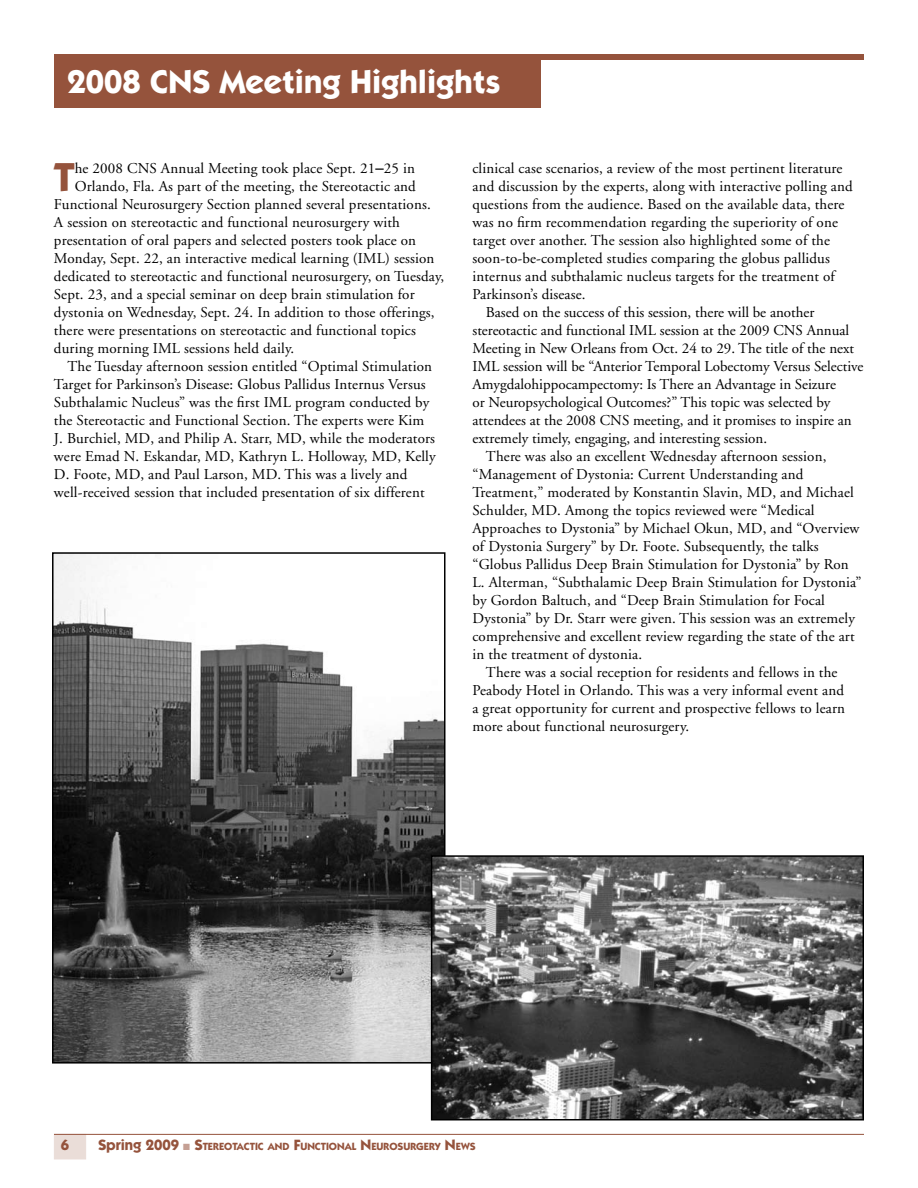
<style>
.page{position:relative;width:918px;height:1188px;background:#fff}
.page>*{position:absolute;margin:0;border:0;box-sizing:border-box;transform-origin:0 0}
.t1{font:700 40.65px "Itc Kabel";color:#95533c}
.t2{font:700 33px "Itc Kabel";color:#fff}
.t3{font:15px "Adobe Garamond";letter-spacing:.01em;color:#000}
.t4{font:700 15px "Itc Kabel";color:#95533c}
.t5{font:700 10.5px "Itc Kabel";color:#95533c}
.s1{font-family:"Arial"}
.s2{font-size:15px}
</style>
<div class="page">
<div style="left:54px;top:1134px;width:32px;height:25px;background:#eaddd8"></div>
<hr style="left:54px;top:1134px;width:810px;height:1px;background:#95533c">
<div style="left:54px;top:54px;width:810px;height:6px;background:#95533c"></div>
<div style="left:54px;top:54px;width:486px;height:53px;background:#95533c"></div>
<img style="left:55px;top:555px;width:388px;height:506px">
<div style="left:52px;top:552px;width:394px;height:512px;border:2px solid #000"></div>
<img style="left:434px;top:858px;width:427px;height:259px">
<div style="left:431px;top:855px;width:433px;height:265px;border:2px solid #000"></div>
<h2 class="t2" style="left:68px;top:62px;width:434px">2008 CNS Meeting Highlights</h2>
<h1 class="t1" style="left:54px;top:152px;width:22px">T</h1>
<p class="t3" style="left:75px;top:160px;width:342px">he 2008 CNS Annual Meeting took place Sept. 21<span class="s1">–</span>25 in</p>
<p class="t3" style="left:75px;top:178px;width:343px">Orlando, Fla. As part of the meeting, the Stereotactic and</p>
<p class="t3" style="left:54px;top:196px;width:378px">Functional Neurosurgery Section planned several presentations.</p>
<p class="t3" style="left:54px;top:214px;width:347px">A session on stereotactic and functional neurosurgery with</p>
<p class="t3" style="left:54px;top:232px;width:364px">presentation of oral papers and selected posters took place on</p>
<p class="t3" style="left:54px;top:250px;width:382px">Monday, Sept. 22, an interactive medical learning (IML) session</p>
<p class="t3" style="left:54px;top:268px;width:392px">dedicated to stereotactic and functional neurosurgery, on Tuesday,</p>
<p class="t3" style="left:54px;top:286px;width:362px">Sept. 23, and a special seminar on deep brain stimulation for</p>
<p class="t3" style="left:54px;top:304px;width:382px">dystonia on Wednesday, Sept. 24. In addition to those offerings,</p>
<p class="t3" style="left:54px;top:322px;width:363px">there were presentations on stereotactic and functional topics</p>
<p class="t3" style="left:54px;top:340px;width:242px">during morning IML sessions held daily.</p>
<p class="t3" style="left:67px;top:358px;width:366px">The Tuesday afternoon session entitled “Optimal Stimulation</p>
<p class="t3" style="left:54px;top:376px;width:373px">Target for Parkinson’s Disease: Globus Pallidus Internus Versus</p>
<p class="t3" style="left:54px;top:394px;width:377px">Subthalamic Nucleus” was the first IML program conducted by</p>
<p class="t3" style="left:54px;top:412px;width:372px">the Stereotactic and Functional Section. The experts were Kim</p>
<p class="t3" style="left:54px;top:430px;width:383px">J. Burchiel, MD, and Philip A. Starr, MD, while the moderators</p>
<p class="t3" style="left:54px;top:448px;width:383px">were Emad N. Eskandar, MD, Kathryn L. Holloway, MD, Kelly</p>
<p class="t3" style="left:54px;top:466px;width:355px">D. Foote, MD, and Paul Larson, MD. This was a lively and</p>
<p class="t3" style="left:54px;top:484px;width:372px">well-received session that included presentation of six different</p>
<p class="t3" style="left:472px;top:160px;width:371px">clinical case scenarios, a review of the most pertinent literature</p>
<p class="t3" style="left:472px;top:178px;width:382px">and discussion by the experts, along with interactive polling and</p>
<p class="t3" style="left:472px;top:196px;width:374px">questions from the audience. Based on the available data, there</p>
<p class="t3" style="left:472px;top:214px;width:367px">was no firm recommendation regarding the superiority of one</p>
<p class="t3" style="left:472px;top:232px;width:359px">target over another. The session also highlighted some of the</p>
<p class="t3" style="left:472px;top:250px;width:359px">soon-to-be-completed studies comparing the globus pallidus</p>
<p class="t3" style="left:472px;top:268px;width:364px">internus and subthalamic nucleus targets for the treatment of</p>
<p class="t3" style="left:472px;top:286px;width:115px">Parkinson’s disease.</p>
<p class="t3" style="left:486px;top:304px;width:330px">Based on the success of this session, there will be another</p>
<p class="t3" style="left:472px;top:322px;width:378px">stereotactic and functional IML session at the 2009 CNS Annual</p>
<p class="t3" style="left:472px;top:340px;width:383px">Meeting in New Orleans from Oct. 24 to 29. The title of the next</p>
<p class="t3" style="left:472px;top:358px;width:393px">IML session will be “Anterior Temporal Lobectomy Versus Selective</p>
<p class="t3" style="left:472px;top:376px;width:365px">Amygdalohippocampectomy: Is There an Advantage in Seizure</p>
<p class="t3" style="left:472px;top:394px;width:360px">or Neuropsychological Outcomes?” This topic was selected by</p>
<p class="t3" style="left:472px;top:412px;width:381px">attendees at the 2008 CNS meeting, and it promises to inspire an</p>
<p class="t3" style="left:472px;top:430px;width:296px">extremely timely, engaging, and interesting session.</p>
<p class="t3" style="left:486px;top:448px;width:342px">There was also an excellent Wednesday afternoon session,</p>
<p class="t3" style="left:472px;top:466px;width:332px">“Management of Dystonia: Current Understanding and</p>
<p class="t3" style="left:472px;top:484px;width:383px">Treatment,” moderated by Konstantin Slavin, MD, and Michael</p>
<p class="t3" style="left:472px;top:502px;width:344px">Schulder, MD. Among the topics reviewed were “Medical</p>
<p class="t3" style="left:472px;top:520px;width:388px">Approaches to Dystonia” by Michael Okun, MD, and “Overview</p>
<p class="t3" style="left:472px;top:538px;width:348px">of Dystonia Surgery” by Dr. Foote. Subsequently, the talks</p>
<p class="t3" style="left:472px;top:556px;width:378px">“Globus Pallidus Deep Brain Stimulation for Dystonia” by Ron</p>
<p class="t3" style="left:472px;top:574px;width:391px">L. Alterman, “Subthalamic Deep Brain Stimulation for Dystonia”</p>
<p class="t3" style="left:472px;top:592px;width:354px">by Gordon Baltuch, and “Deep Brain Stimulation for Focal</p>
<p class="t3" style="left:472px;top:610px;width:384px">Dystonia” by Dr. Starr were given. This session was an extremely</p>
<p class="t3" style="left:472px;top:628px;width:384px">comprehensive and excellent review regarding the state of the art</p>
<p class="t3" style="left:472px;top:646px;width:171px">in the treatment of dystonia.</p>
<p class="t3" style="left:486px;top:664px;width:353px">There was a social reception for residents and fellows in the</p>
<p class="t3" style="left:472px;top:682px;width:373px">Peabody Hotel in Orlando. This was a very informal event and</p>
<p class="t3" style="left:472px;top:700px;width:374px">a great opportunity for current and prospective fellows to learn</p>
<p class="t3" style="left:472px;top:718px;width:218px">more about functional neurosurgery.</p>
<p class="t4" style="left:61px;top:1136px;width:10px">6</p>
<p class="t5" style="left:98px;top:1140px;width:378px"><span class="s2">Spring 2009</span> <span class="s2">S</span>TEREOTACTIC AND <span class="s2">F</span>UNCTIONAL <span class="s2">N</span>EUROSURGERY <span class="s2">N</span>EWS</p>
</div>
